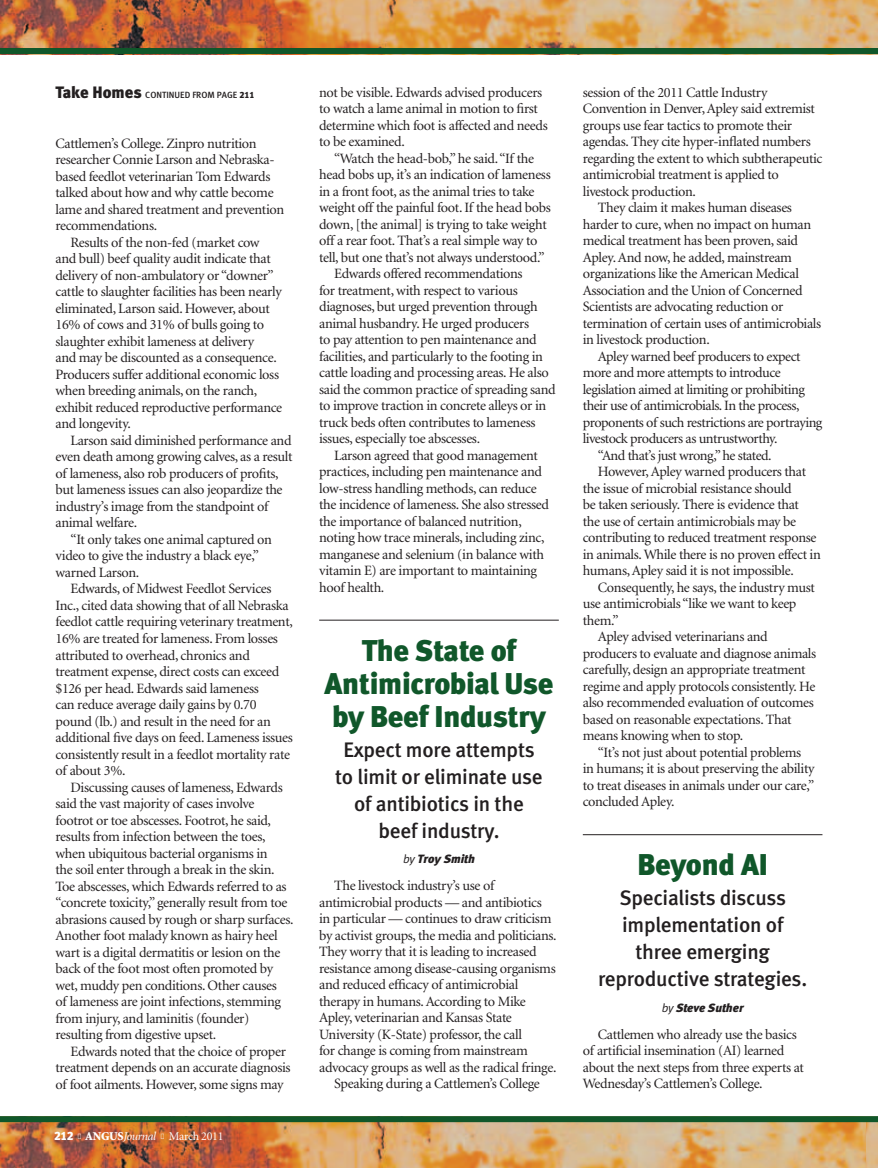
<style>
.page{position:relative;width:878px;height:1168px;background:#fff}
.page>*{position:absolute;margin:0;border:0;box-sizing:border-box;transform-origin:0 0}
.headline{font:30px/33px "Meta Black LF";letter-spacing:-.01em;color:#10572a;text-align:center}
.deck{font:21px/27px "Meta Medium LF";letter-spacing:-.01em;color:#231f20;text-align:center}
.body_text{font:14.25px/16.5px "Minion";letter-spacing:-.025em;color:#231f20}
.t1{font:12px "Minion";letter-spacing:-.025em;color:#fff}
.byline{font:italic 12px "Meta Black LF";color:#231f20}
.t2{font:9px "Meta Medium LF";color:#231f20}
.s1{font-family:"Meta Black LF";font-size:16.5px}
.s2{font-family:"Meta Black LF"}
.s3{font-weight:900}
.s4{font-style:italic}
.s5{font-family:"Meta Normal LF"}
</style>
<div class="page">
<hr style="left:319px;top:620px;width:240px;height:1px;background:#231f20">
<hr style="left:582px;top:834px;width:240px;height:1px;background:#231f20">
<img style="left:0;top:1122px;width:866px;height:46px">
<img style="left:866px;top:1122px;width:12px;height:46px">
<img style="left:0;top:0;width:878px;height:48px">
<div style="left:0;top:48px;width:878px;height:6px;background:#10572a"></div>
<div style="left:0;top:1116px;width:878px;height:6px;background:#10572a"></div>
<p class="t2" style="left:56px;top:89px;width:200px"><span class="s1">Take Homes</span> CONTINUED FROM PAGE <span class="s2">211</span></p>
<p class="body_text" style="left:56px;top:136px;width:230px">Cattlemen’s College. Zinpro nutrition researcher Connie Larson and Nebraska&shy;based feedlot veterinarian Tom Edwards talked about how and why cattle become lame and shared treatment and prevention recommendations.</p>
<p class="body_text" style="left:56px;top:235px;width:228px;text-indent:15px">Results of the non-fed (market cow and bull) beef quality audit indicate that delivery of non-ambulatory or “downer” cattle to slaughter facilities has been nearly eliminated, Larson said. However, about 16% of cows and 31% of bulls going to slaughter exhibit lameness at delivery<br>and may be discounted as a consequence.<br>Producers suffer additional economic loss when breeding animals, on the ranch, exhibit reduced reproductive performance and longevity.</p>
<p class="body_text" style="left:56px;top:433px;width:238px;text-indent:15px">Larson said diminished performance and even death among growing calves, as a result of lameness, also rob producers of profits, but lameness issues can also jeopardize the industry’s image from the standpoint of animal welfare.</p>
<p class="body_text" style="left:56px;top:532px;width:218px;text-indent:15px">“It only takes one animal captured on video to give the industry a black eye,” warned Larson.</p>
<p class="body_text" style="left:56px;top:581px;width:239px;text-indent:15px">Edwards, of Midwest Feedlot Services Inc., cited data showing that of all Nebraska feedlot cattle requiring veterinary treatment, 16% are treated for lameness. From losses attributed to overhead, chronics and treatment expense, direct costs can exceed $126 per head. Edwards said lameness<br>can reduce average daily gains by 0.70 pound (lb.) and result in the need for an additional five days on feed. Lameness issues consistently result in a feedlot mortality rate of about 3%.</p>
<p class="body_text" style="left:56px;top:779px;width:239px;text-indent:15px">Discussing causes of lameness, Edwards said the vast majority of cases involve footrot or toe abscesses. Footrot, he said, results from infection between the toes, when ubiquitous bacterial organisms in<br>the soil enter through a break in the skin.<br>Toe abscesses, which Edwards referred to as “concrete toxicity,” generally result from toe abrasions caused by rough or sharp surfaces.<br>Another foot malady known as hairy heel wart is a digital dermatitis or lesion on the back of the foot most often promoted by wet, muddy pen conditions. Other causes<br>of lameness are joint infections, stemming from injury, and laminitis (founder) resulting from digestive upset.</p>
<p class="body_text" style="left:56px;top:1043px;width:237px;text-indent:15px">Edwards noted that the choice of proper treatment depends on an accurate diagnosis of foot ailments. However, some signs may</p>
<p class="t1" style="left:54px;top:1130px;width:171px"><span class="s2">212</span> ■ <span class="s3">ANGUS</span><span class="s4">Journal</span> ■ March 2011</p>
<p class="body_text" style="left:319px;top:84px;width:230px">not be visible. Edwards advised producers to watch a lame animal in motion to first determine which foot is affected and needs to be examined.</p>
<p class="body_text" style="left:319px;top:150px;width:233px;text-indent:15px">“Watch the head-bob,” he said. “If the head bobs up, it’s an indication of lameness in a front foot, as the animal tries to take weight off the painful foot. If the head bobs down, [the animal] is trying to take weight off a rear foot. That’s a real simple way to tell, but one that’s not always understood.”</p>
<p class="body_text" style="left:319px;top:266px;width:238px;text-indent:15px">Edwards offered recommendations<br>for treatment, with respect to various diagnoses, but urged prevention through animal husbandry. He urged producers<br>to pay attention to pen maintenance and facilities, and particularly to the footing in cattle loading and processing areas. He also said the common practice of spreading sand to improve traction in concrete alleys or in truck beds often contributes to lameness issues, especially toe abscesses.</p>
<p class="body_text" style="left:319px;top:447px;width:231px;text-indent:15px">Larson agreed that good management practices, including pen maintenance and low-stress handling methods, can reduce the incidence of lameness. She also stressed the importance of balanced nutrition, noting how trace minerals, including zinc, manganese and selenium (in balance with vitamin E) are important to maintaining hoof health.</p>
<p class="headline" style="left:324px;top:634px;width:230px">The State of<br>Antimicrobial Use by Beef Industry</p>
<p class="deck" style="left:335px;top:736px;width:209px">Expect more attempts to limit or eliminate use of antibiotics in the beef industry.</p>
<p class="byline" style="left:403px;top:852px;width:73px"><span class="s5">by</span> Troy Smith</p>
<p class="body_text" style="left:319px;top:878px;width:239px;text-indent:15px">The livestock industry’s use of antimicrobial products — and antibiotics<br>in particular — continues to draw criticism by activist groups, the media and politicians.<br>They worry that it is leading to increased resistance among disease-causing organisms and reduced efficacy of antimicrobial therapy in humans. According to Mike Apley, veterinarian and Kansas State University (K-State) professor, the call<br>for change is coming from mainstream advocacy groups as well as the radical fringe.</p>
<p class="body_text" style="left:334px;top:1076px;width:207px">Speaking during a Cattlemen’s College</p>
<p class="body_text" style="left:582px;top:84px;width:241px">session of the 2011 Cattle Industry Convention in Denver, Apley said extremist groups use fear tactics to promote their agendas. They cite hyper-inflated numbers regarding the extent to which subtherapeutic antimicrobial treatment is applied to livestock production.</p>
<p class="body_text" style="left:582px;top:200px;width:240px;text-indent:15px">They claim it makes human diseases harder to cure, when no impact on human medical treatment has been proven, said Apley. And now, he added, mainstream organizations like the American Medical Association and the Union of Concerned Scientists are advocating reduction or termination of certain uses of antimicrobials in livestock production.</p>
<p class="body_text" style="left:582px;top:348px;width:241px;text-indent:15px">Apley warned beef producers to expect more and more attempts to introduce legislation aimed at limiting or prohibiting their use of antimicrobials. In the process, proponents of such restrictions are portraying livestock producers as untrustworthy.</p>
<p class="body_text" style="left:597px;top:447px;width:175px">“And that’s just wrong,” he stated.</p>
<p class="body_text" style="left:582px;top:464px;width:239px;text-indent:15px">However, Apley warned producers that the issue of microbial resistance should<br>be taken seriously. There is evidence that<br>the use of certain antimicrobials may be contributing to reduced treatment response in animals. While there is no proven effect in humans, Apley said it is not impossible.</p>
<p class="body_text" style="left:582px;top:579px;width:234px;text-indent:15px">Consequently, he says, the industry must use antimicrobials “like we want to keep them.”</p>
<p class="body_text" style="left:582px;top:629px;width:235px;text-indent:15px">Apley advised veterinarians and producers to evaluate and diagnose animals carefully, design an appropriate treatment regime and apply protocols consistently. He also recommended evaluation of outcomes based on reasonable expectations. That means knowing when to stop.</p>
<p class="body_text" style="left:582px;top:744px;width:233px;text-indent:15px">“It’s not just about potential problems in humans; it is about preserving the ability to treat diseases in animals under our care,” concluded Apley.</p>
<p class="headline" style="left:637px;top:848px;width:132px">Beyond AI</p>
<p class="deck" style="left:598px;top:884px;width:210px">Specialists discuss implementation of three emerging reproductive strategies.</p>
<p class="byline" style="left:661px;top:1000px;width:83px"><span class="s5">by</span> Steve Suther</p>
<p class="body_text" style="left:582px;top:1026px;width:222px;text-indent:15px">Cattlemen who already use the basics of artificial insemination (AI) learned about the next steps from three experts at Wednesday’s Cattlemen’s College.</p>
</div>
